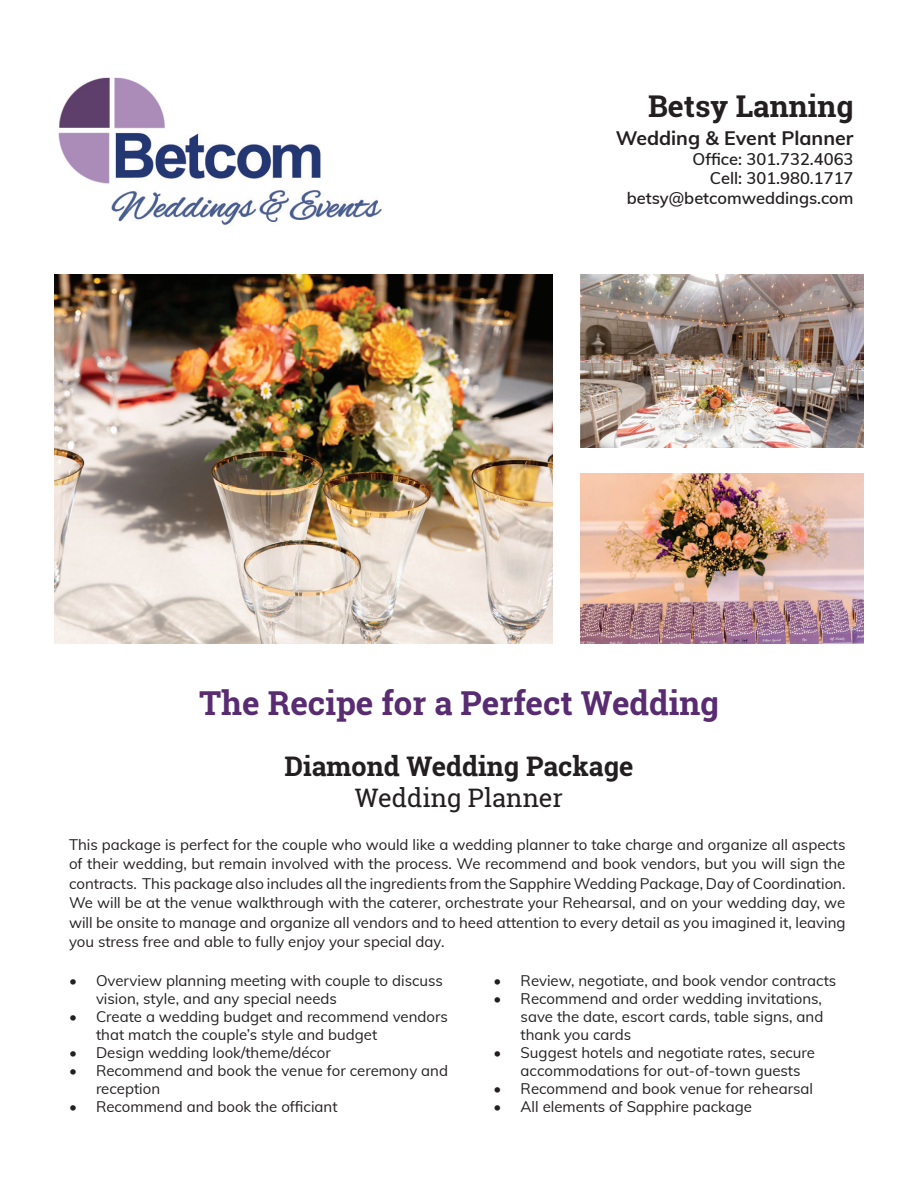
<style>
.page{position:relative;width:918px;height:1188px;background:#fff}
.page>*{position:absolute;margin:0;border:0;box-sizing:border-box;transform-origin:0 0}
.t1{font:700 33px "Roboto Slab";color:#592b71}
.t2{font:700 30px "Roboto Slab";color:#231f20}
.t3{font:700 27px "Roboto Slab";color:#231f20}
.t4{font:25.5px "Roboto Slab";color:#231f20}
.t5{font:700 19.5px "Muli";color:#231f20}
.t6{font:600 16.5px/19.8px "Muli";color:#231f20;text-align:right}
.t7{font:15px/18px "Muli";color:#231f20}
</style>
<div class="page">
<img style="left:58px;top:77px;width:324px;height:148px">
<img style="left:54px;top:275px;width:499px;height:369px">
<img style="left:580px;top:275px;width:284px;height:172px">
<img style="left:580px;top:473px;width:284px;height:171px">
<h2 class="t2" style="left:648px;top:86px;width:207px">Betsy Lanning</h2>
<h3 class="t5" style="left:616px;top:124px;width:239px">Wedding &amp; Event Planner</h3>
<p class="t6" style="left:627px;top:148px;width:228px">Office: 301.732.4063<br>Cell: 301.980.1717 betsy@betcomweddings.com</p>
<h1 class="t1" style="left:199px;top:681px;width:521px">The Recipe for a Perfect Wedding</h1>
<h3 class="t3" style="left:284px;top:748px;width:351px">Diamond Wedding Package</h3>
<h3 class="t4" style="left:355px;top:780px;width:210px">Wedding Planner</h3>
<p class="t7" style="left:69px;top:834px;width:778px;line-height:19.5px;text-align:justify">This package is perfect for the couple who would like a wedding planner to take charge and organize all aspects of their wedding, but remain involved with the process. We recommend and book vendors, but you will sign the contracts. This package also includes all the ingredients from the Sapphire Wedding Package, Day of Coordination.<br>We will be at the venue walkthrough with the caterer, orchestrate your Rehearsal, and on your wedding day, we will be onsite to manage and organize all vendors and to heed attention to every detail as you imagined it, leaving you stress free and able to fully enjoy your special day.</p>
<p class="t7" style="left:96px;top:971px;width:349px;text-indent:-27px">• Overview planning meeting with couple to discuss vision, style, and any special needs</p>
<p class="t7" style="left:96px;top:1007px;width:353px;text-indent:-27px">• Create a wedding budget and recommend vendors that match the couple’s style and budget</p>
<p class="t7" style="left:69px;top:1043px;width:263px">• Design wedding look/theme/décor</p>
<p class="t7" style="left:96px;top:1061px;width:354px;text-indent:-27px">• Recommend and book the venue for ceremony and reception</p>
<p class="t7" style="left:69px;top:1097px;width:270px">• Recommend and book the officiant</p>
<p class="t7" style="left:494px;top:971px;width:344px">• Review, negotiate, and book vendor contracts</p>
<p class="t7" style="left:521px;top:989px;width:304px;text-align:justify;text-indent:-27px">• Recommend and order wedding invitations, save the date, escort cards, table signs, and thank you cards</p>
<p class="t7" style="left:521px;top:1043px;width:296px;text-indent:-27px">• Suggest hotels and negotiate rates, secure accommodations for out-of-town guests</p>
<p class="t7" style="left:494px;top:1079px;width:321px">• Recommend and book venue for rehearsal</p>
<p class="t7" style="left:494px;top:1097px;width:260px">• All elements of Sapphire package</p>
</div>
